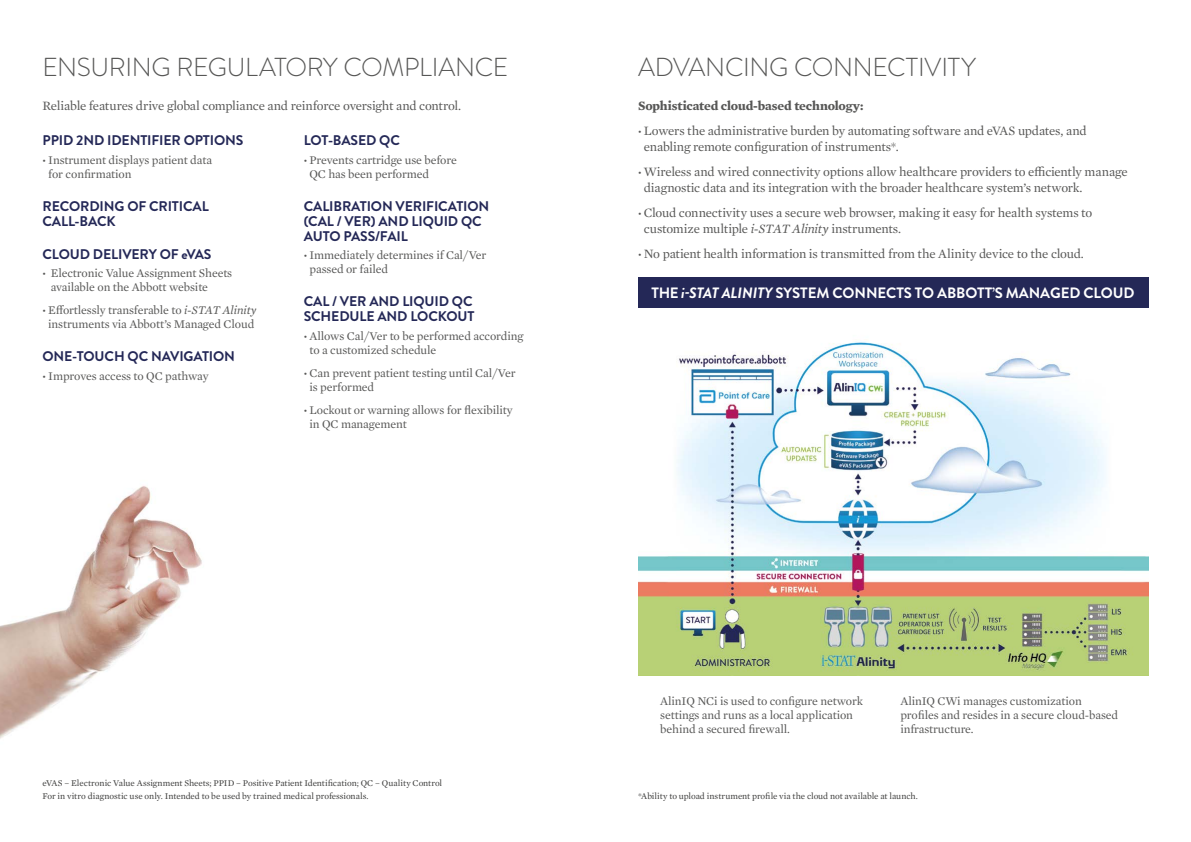
<style>
.page{position:relative;width:1191px;height:842px;background:#fff}
.page>*{position:absolute;margin:0;border:0;box-sizing:border-box;transform-origin:0 0}
.t1{font:300 26px "Brandon Grotesque";letter-spacing:-.01em;color:#575756}
.t2{font:700 15px "Brandon Grotesque";letter-spacing:-.005em;color:#fff}
.t3{font:700 14px/15px "Brandon Grotesque";letter-spacing:-.01em;color:#242857}
.t4{font:13px/16px "Mercury Text G1";letter-spacing:-.015em;color:#575756}
.t5{font:700 13px "Mercury Text G1";letter-spacing:-.015em;color:#575756}
.t6{font:12px/14px "Mercury Text G1";letter-spacing:-.01em;color:#575756}
.t7{font:9px/13.5px "Mercury Text G1";letter-spacing:-.005em;color:#3c3c3b}
.s1{font-family:"Brandon Grotesque";font-size:10px}
.s2{font-style:italic}
</style>
<div class="page">
<img style="left:0;top:486px;width:202px;height:253px">
<img style="left:638px;top:341px;width:510px;height:335px">
<div style="left:638px;top:277px;width:510px;height:31px;background:#242857"></div>
<h1 class="t1" style="left:43px;top:50px;width:467px">ENSURING REGULATORY COMPLIANCE</h1>
<h1 class="t1" style="left:638px;top:50px;width:339px">ADVANCING CONNECTIVITY</h1>
<p class="t4" style="left:43px;top:97px;width:420px">Reliable features drive global compliance and reinforce oversight and control.</p>
<p class="t5" style="left:638px;top:95px;width:227px">Sophisticated cloud-based technology:</p>
<p class="t4" style="left:644px;top:122px;width:444px;text-indent:-6px"><span class="s1">•</span> Lowers the administrative burden by automating software and eVAS updates, and enabling remote configuration of instruments*.</p>
<p class="t4" style="left:644px;top:163px;width:485px;text-indent:-6px"><span class="s1">•</span> Wireless and wired connectivity options allow healthcare providers to efficiently manage diagnostic data and its integration with the broader healthcare system’s network.</p>
<p class="t4" style="left:644px;top:204px;width:450px;text-indent:-6px"><span class="s1">•</span> Cloud connectivity uses a secure web browser, making it easy for health systems to customize multiple <span class="s2">i-STAT Alinity</span> instruments.</p>
<p class="t4" style="left:638px;top:245px;width:447px"><span class="s1">•</span> No patient health information is transmitted from the Alinity device to the cloud.</p>
<p class="t3" style="left:43px;top:133px;width:202px">PPID 2ND IDENTIFIER OPTIONS</p>
<p class="t6" style="left:48px;top:152px;width:165px;text-indent:-6px"><span class="s1">•</span> Instrument displays patient data for confirmation</p>
<p class="t3" style="left:43px;top:199px;width:168px">RECORDING OF CRITICAL<br>CALL-BACK</p>
<p class="t3" style="left:43px;top:247px;width:170px">CLOUD DELIVERY OF eVAS</p>
<p class="t6" style="left:51px;top:266px;width:183px;text-indent:-8px"><span class="s1">•</span> Electronic Value Assignment Sheets available on the Abbott website</p>
<p class="t6" style="left:43px;top:303px;width:215px;text-align:center"><span class="s1">•</span> Effortlessly transferable to <span class="s2">i-STAT Alinity </span>instruments via Abbott’s Managed Cloud</p>
<p class="t3" style="left:43px;top:349px;width:194px">ONE-TOUCH QC NAVIGATION</p>
<p class="t6" style="left:43px;top:368px;width:168px"><span class="s1">•</span> Improves access to QC pathway</p>
<p class="t3" style="left:304px;top:133px;width:98px">LOT-BASED QC</p>
<p class="t6" style="left:309px;top:152px;width:149px;text-indent:-6px"><span class="s1">•</span> Prevents cartridge use before<br>QC has been performed</p>
<p class="t3" style="left:304px;top:199px;width:187px">CALIBRATION VERIFICATION (CAL / VER) AND LIQUID QC<br>AUTO PASS/FAIL</p>
<p class="t6" style="left:309px;top:248px;width:178px;text-indent:-6px"><span class="s1">•</span> Immediately determines if Cal/Ver passed or failed</p>
<p class="t3" style="left:304px;top:294px;width:172px">CAL / VER AND LIQUID QC<br>SCHEDULE AND LOCKOUT</p>
<p class="t6" style="left:309px;top:328px;width:215px;text-indent:-6px"><span class="s1">•</span> Allows Cal/Ver to be performed according to a customized schedule</p>
<p class="t6" style="left:309px;top:365px;width:208px;text-indent:-6px"><span class="s1">•</span> Can prevent patient testing until Cal/Ver is performed</p>
<p class="t6" style="left:309px;top:402px;width:205px;text-indent:-6px"><span class="s1">•</span> Lockout or warning allows for flexibility in QC management</p>
<p class="t2" style="left:651px;top:283px;width:484px">THE <span class="s2">i-STAT ALINITY</span> SYSTEM CONNECTS TO ABBOTT’S MANAGED CLOUD</p>
<p class="t7" style="left:43px;top:776px;width:401px">eVAS – Electronic Value Assignment Sheets; PPID – Positive Patient Identification; QC – Quality Control<br>For in vitro diagnostic use only. Intended to be used by trained medical professionals.</p>
<p class="t6" style="left:660px;top:693px;width:204px">AlinIQ NCi is used to configure network settings and runs as a local application behind a secured firewall.</p>
<p class="t6" style="left:900px;top:693px;width:219px">AlinIQ CWi manages customization profiles and resides in a secure cloud-based infrastructure.</p>
<p class="t7" style="left:638px;top:789px;width:281px">*Ability to upload instrument profile via the cloud not available at launch.</p>
</div>
